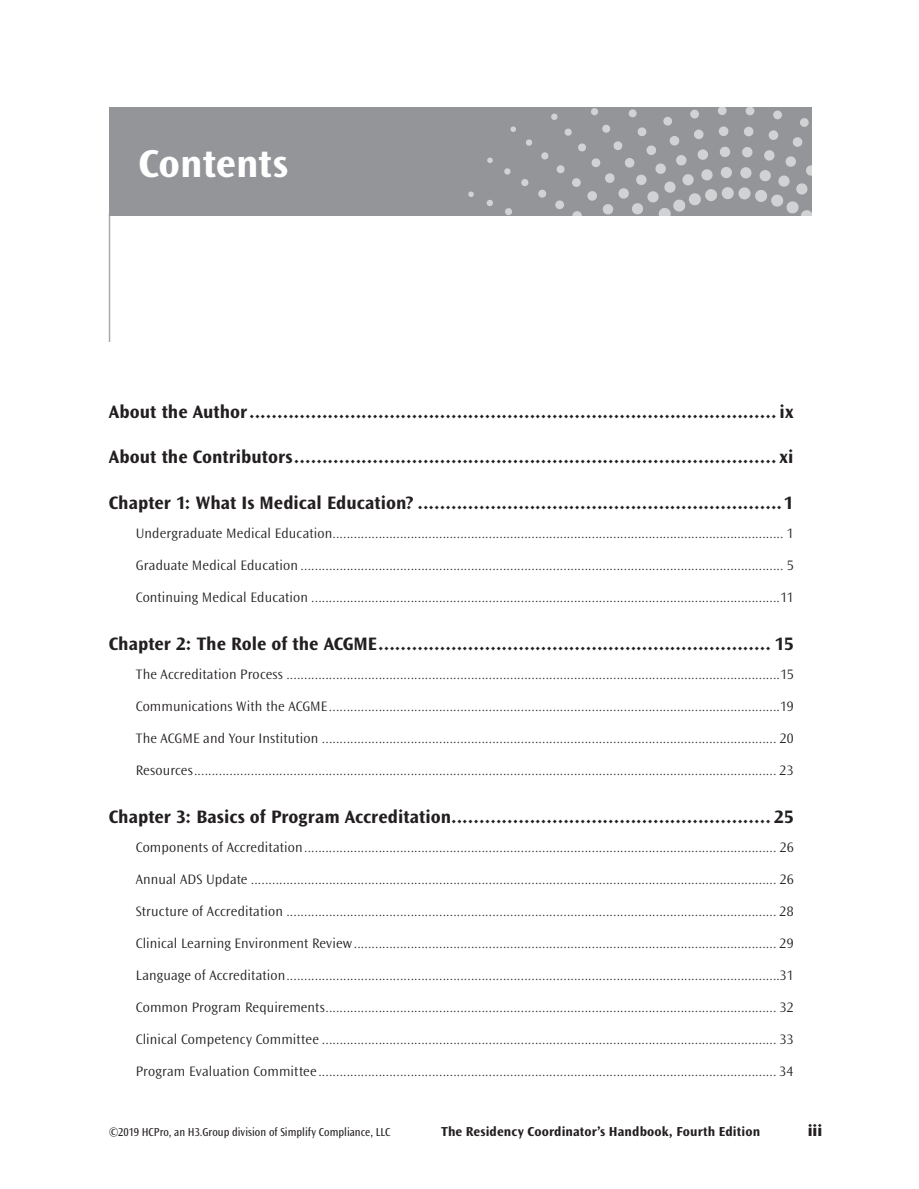
<style>
.page{position:relative;width:919px;height:1189px;background:#fff}
.page>*{position:absolute;margin:0;border:0;box-sizing:border-box;transform-origin:0 0}
.t1{font:700 40.5px "Ocean Sans Std";color:#fff}
.t2{font:700 18.75px "Ocean Sans Std";color:#231f20}
.t3{font:800 16.5px "Ocean Sans Std";color:#231f20}
.t4{font:300 14.25px "Ocean Sans Std";letter-spacing:.005em;color:#231f20}
.t5{font:700 13.5px "Ocean Sans Std";letter-spacing:.005em;color:#231f20}
.t6{font:12px "Ocean Sans Std";letter-spacing:.005em;color:#231f20;scale:.9 1}
</style>
<div class="page">
<hr style="left:109px;top:213px;width:1px;height:129px;background:#a8a9ad">
<div style="left:109px;top:108px;width:702px;height:108px;background:#939598"></div>
<svg style="left:486px;top:200px;width:7px;height:6px"></svg>
<svg style="left:468px;top:191px;width:6px;height:6px"></svg>
<svg style="left:487px;top:157px;width:6px;height:6px"></svg>
<div style="left:721px;top:187px;width:12px;height:12px;background:#d1d2d4;border-radius:50%"></div>
<div style="left:720px;top:167px;width:11px;height:11px;background:#d1d2d4;border-radius:50%"></div>
<div style="left:719px;top:146px;width:11px;height:11px;background:#d1d2d4;border-radius:50%"></div>
<div style="left:718px;top:126px;width:10px;height:10px;background:#d1d2d4;border-radius:50%"></div>
<svg style="left:504px;top:108px;width:222px;height:108px"></svg>
<svg style="left:737px;top:187px;width:13px;height:12px"></svg>
<svg style="left:739px;top:167px;width:12px;height:11px"></svg>
<svg style="left:741px;top:147px;width:11px;height:10px"></svg>
<svg style="left:745px;top:108px;width:66px;height:108px"></svg>
<h1 class="t1" style="left:138px;top:141px;width:151px">Contents</h1>
<h2 class="t2" style="left:109px;top:401px;width:686px">About the Author.............................................................................................. ix</h2>
<h2 class="t2" style="left:109px;top:446px;width:685px">About the Contributors...................................................................................... xi</h2>
<h2 class="t2" style="left:109px;top:491px;width:685px">Chapter 1: What Is Medical Education? .................................................................1</h2>
<p class="t4" style="left:136px;top:525px;width:658px">Undergraduate Medical Education............................................................................................................................... 1</p>
<p class="t4" style="left:136px;top:557px;width:658px">Graduate Medical Education ........................................................................................................................................ 5</p>
<p class="t4" style="left:136px;top:589px;width:658px">Continuing Medical Education ....................................................................................................................................11</p>
<h2 class="t2" style="left:109px;top:633px;width:686px">Chapter 2: The Role of the ACGME...................................................................... 15</h2>
<p class="t4" style="left:136px;top:666px;width:659px">The Accreditation Process ...........................................................................................................................................15</p>
<p class="t4" style="left:136px;top:698px;width:658px">Communications With the ACGME...............................................................................................................................19</p>
<p class="t4" style="left:136px;top:730px;width:659px">The ACGME and Your Institution ................................................................................................................................ 20</p>
<p class="t4" style="left:136px;top:762px;width:658px">Resources.................................................................................................................................................................... 23</p>
<h2 class="t2" style="left:109px;top:806px;width:686px">Chapter 3: Basics of Program Accreditation......................................................... 25</h2>
<p class="t4" style="left:136px;top:839px;width:658px">Components of Accreditation..................................................................................................................................... 26</p>
<p class="t4" style="left:136px;top:871px;width:659px">Annual ADS Update .................................................................................................................................................... 26</p>
<p class="t4" style="left:136px;top:903px;width:658px">Structure of Accreditation .......................................................................................................................................... 28</p>
<p class="t4" style="left:136px;top:935px;width:658px">Clinical Learning Environment Review....................................................................................................................... 29</p>
<p class="t4" style="left:136px;top:967px;width:658px">Language of Accreditation...........................................................................................................................................31</p>
<p class="t4" style="left:136px;top:999px;width:658px">Common Program Requirements............................................................................................................................... 32</p>
<p class="t4" style="left:136px;top:1031px;width:658px">Clinical Competency Committee ................................................................................................................................ 33</p>
<p class="t4" style="left:136px;top:1063px;width:658px">Program Evaluation Committee ................................................................................................................................. 34</p>
<p class="t6" style="left:109px;top:1124px;width:314px">©2019 HCPro, an H3.Group division of Simplify Compliance, LLC</p>
<p class="t5" style="left:441px;top:1123px;width:320px">The Residency Coordinator’s Handbook, Fourth Edition</p>
<p class="t3" style="left:807px;top:1120px;width:16px">iii</p>
</div>
